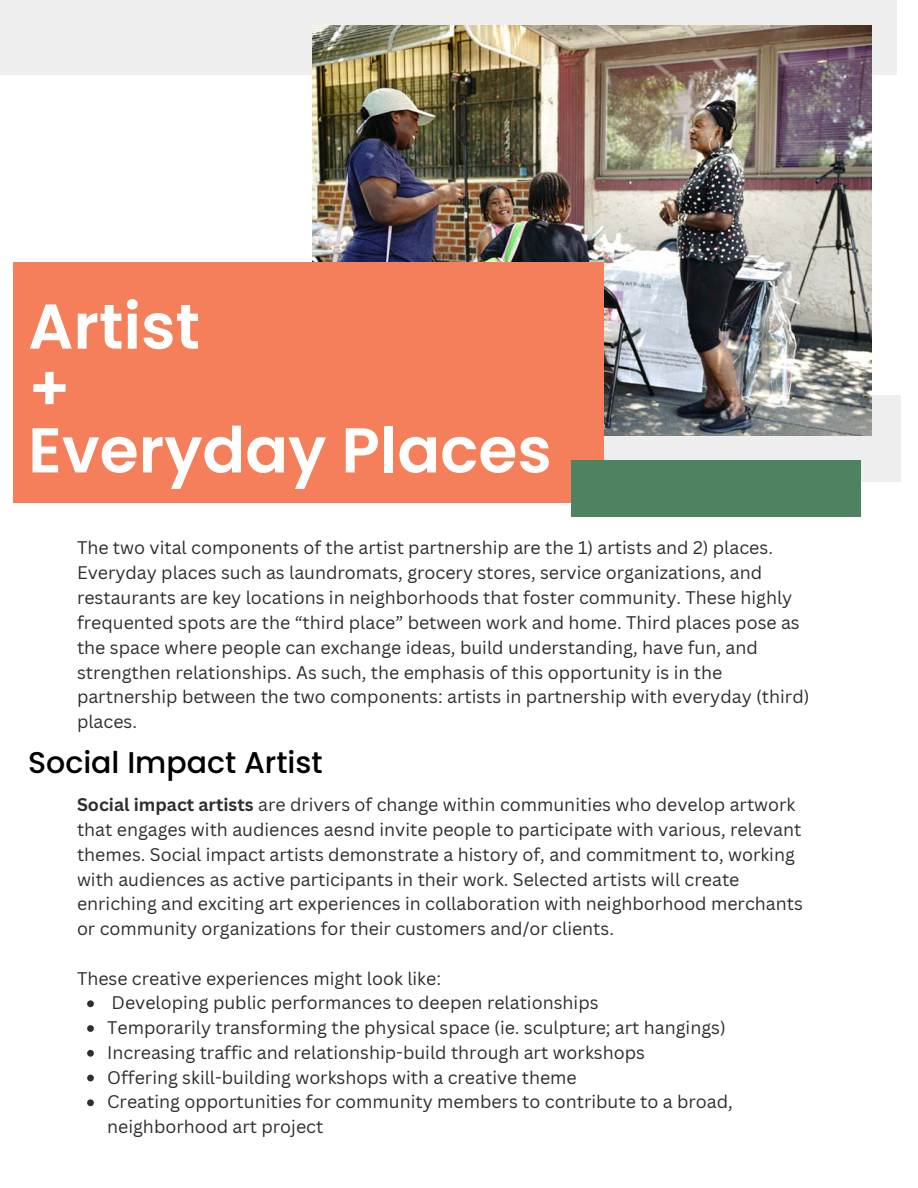
<style>
.page{position:relative;width:918px;height:1188px;background:#fff}
.page>*{position:absolute;margin:0;border:0;box-sizing:border-box;transform-origin:0 0}
.t1{font:600 63.15px/61.8px "Poppins";color:#fff}
.t2{font:500 30px "Poppins";color:#000}
.t3{font:17.85px/24.8px "Canva Sans";color:#2e2e2e}
.s1{font-weight:700}
</style>
<div class="page">
<div style="left:0;top:0;width:897px;height:75px;background:#eee"></div>
<div style="left:571px;top:395px;width:330px;height:86px;background:#eee"></div>
<img style="left:312px;top:26px;width:560px;height:409px">
<div style="left:13px;top:262px;width:591px;height:240px;background:#f57f5b"></div>
<svg style="left:87px;top:1000px;width:7px;height:7px"></svg>
<svg style="left:87px;top:1025px;width:7px;height:7px"></svg>
<svg style="left:87px;top:1050px;width:7px;height:7px"></svg>
<svg style="left:87px;top:1075px;width:7px;height:6px"></svg>
<svg style="left:87px;top:1099px;width:7px;height:7px"></svg>
<div style="left:571px;top:460px;width:289px;height:56px;background:#4e8362"></div>
<h1 class="t1" style="left:28px;top:296px;width:525px">Artist<br>+<br>Everyday Places</h1>
<p class="t3" style="left:77px;top:535px;width:734px">The two vital components of the artist partnership are the 1) artists and 2) places.<br>Everyday places such as laundromats, grocery stores, service organizations, and restaurants are key locations in neighborhoods that foster community. These highly frequented spots are the “third place” between work and home. Third places pose as the space where people can exchange ideas, build understanding, have fun, and strengthen relationships. As such, the emphasis of this opportunity is in the partnership between the two components: artists in partnership with everyday (third) places.</p>
<h2 class="t2" style="left:28px;top:742px;width:296px">Social Impact Artist</h2>
<p class="t3" style="left:77px;top:792px;width:727px"><span class="s1">Social impact artists</span> are drivers of change within communities who develop artwork that engages with audiences aesnd invite people to participate with various, relevant themes. Social impact artists demonstrate a history of, and commitment to, working with audiences as active participants in their work. Selected artists will create enriching and exciting art experiences in collaboration with neighborhood merchants or community organizations for their customers and/or clients.</p>
<p class="t3" style="left:77px;top:965px;width:366px">These creative experiences might look like:</p>
<p class="t3" style="left:107px;top:990px;width:627px">Developing public performances to deepen relationships<br>Temporarily transforming the physical space (ie. sculpture; art hangings)<br>Increasing traffic and relationship-build through art workshops<br>Offering skill-building workshops with a creative theme<br>Creating opportunities for community members to contribute to a broad, neighborhood art project</p>
</div>
